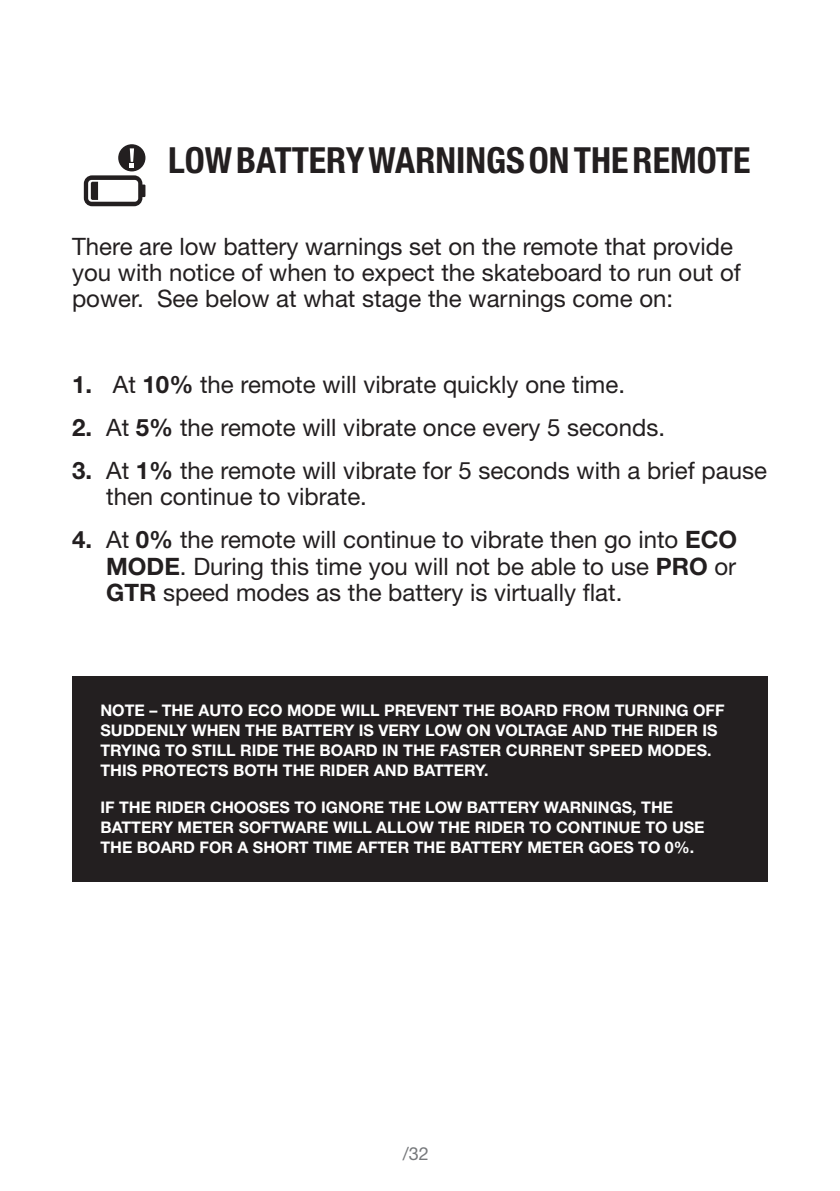
<style>
.page{position:relative;width:840px;height:1191px;background:#fff}
.page>*{position:absolute;margin:0;border:0;box-sizing:border-box;transform-origin:0 0}
.Headline_CapsLock_18{font:700 condensed 36px "Helvetica Neue LT Std";color:#231f20}
.Text{font:24px/26px "Helvetica Neue LT Std";color:#231f20}
.t1{font:18px "Helvetica Neue LT Std";color:#76787b}
.Notes{font:700 16px/20px "Helvetica Neue LT Std";color:#fff}
.s1{font-weight:700}
</style>
<div class="page">
<svg style="left:84px;top:175px;width:61px;height:31px"></svg>
<div style="left:118px;top:144px;width:27px;height:27px;background:#231f20;border-radius:50%"></div>
<svg style="left:130px;top:148px;width:4px;height:20px"></svg>
<div style="left:72px;top:676px;width:695px;height:205px;background:#231f20"></div>
<p class="Headline_CapsLock_18" style="left:168px;top:139px;width:583px">LOW BATTERY WARNINGS ON THE REMOTE</p>
<p class="Text" style="left:72px;top:233px;width:670px">There are low battery warnings set on the remote that provide you with notice of when to expect the skateboard to run out of power. See below at what stage the warnings come on:</p>
<p class="Text" style="left:72px;top:371px;width:554px"><span class="s1">1.</span> At <span class="s1">10%</span> the remote will vibrate quickly one time.</p>
<p class="Text" style="left:72px;top:414px;width:594px"><span class="s1">2.</span> At <span class="s1">5%</span> the remote will vibrate once every 5 seconds.</p>
<p class="Text" style="left:106px;top:457px;width:662px;text-indent:-34px"><span class="s1">3.</span> At <span class="s1">1%</span> the remote will vibrate for 5 seconds with a brief pause then continue to vibrate.</p>
<p class="Text" style="left:106px;top:526px;width:632px;text-align:justify;text-indent:-34px"><span class="s1">4.</span> At <span class="s1">0%</span> the remote will continue to vibrate then go into <span class="s1">ECO MODE</span>. During this time you will not be able to use <span class="s1">PRO</span> or <span class="s1">GTR</span> speed modes as the battery is virtually flat.</p>
<p class="Notes" style="left:100px;top:700px;width:625px">NOTE – THE AUTO ECO MODE WILL PREVENT THE BOARD FROM TURNING OFF SUDDENLY WHEN THE BATTERY IS VERY LOW ON VOLTAGE AND THE RIDER IS TRYING TO STILL RIDE THE BOARD IN THE FASTER CURRENT SPEED MODES.<br>THIS PROTECTS BOTH THE RIDER AND BATTERY.</p>
<p class="Notes" style="left:100px;top:797px;width:605px">IF THE RIDER CHOOSES TO IGNORE THE LOW BATTERY WARNINGS, THE<br>BATTERY METER SOFTWARE WILL ALLOW THE RIDER TO CONTINUE TO USE<br>THE BOARD FOR A SHORT TIME AFTER THE BATTERY METER GOES TO 0%.</p>
<p class="t1" style="left:402px;top:1142px;width:28px">/32</p>
</div>
